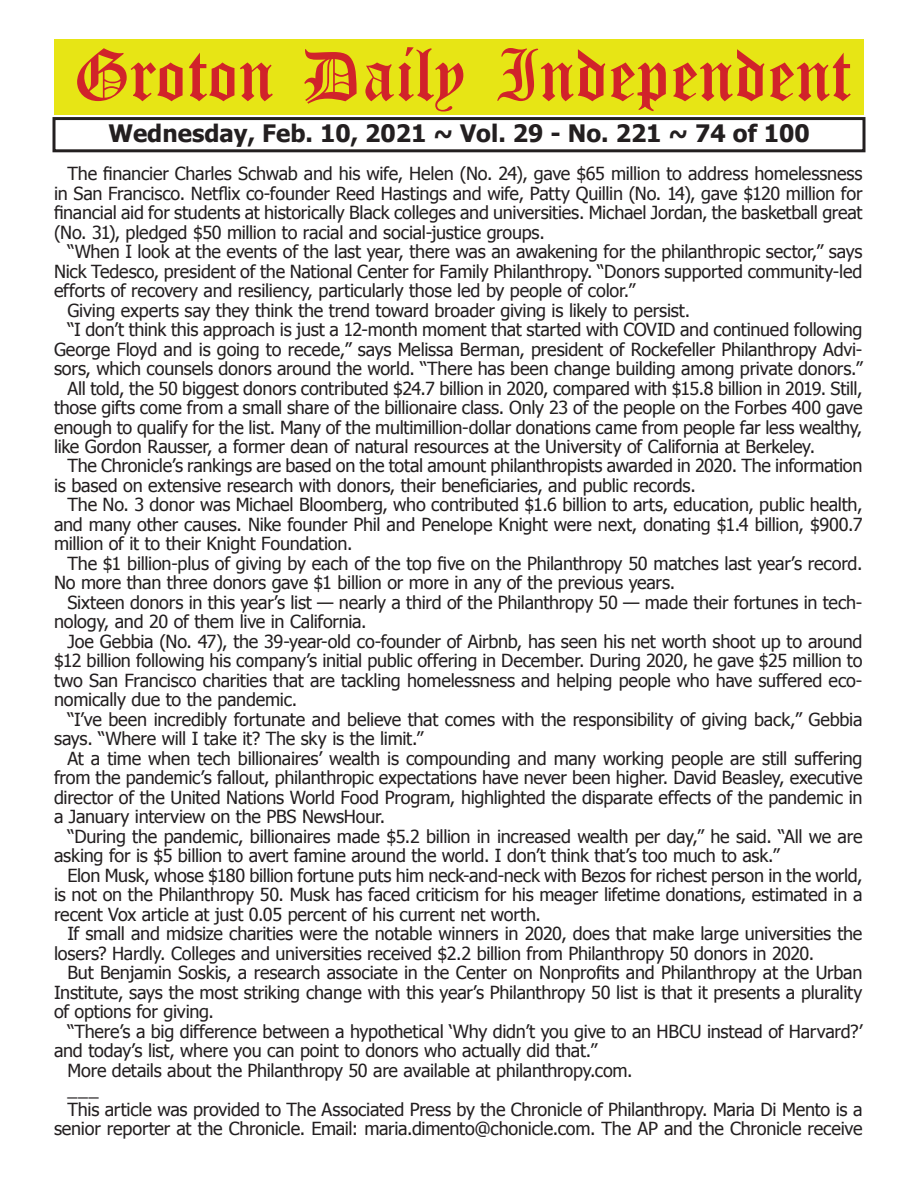
<style>
.page{position:relative;width:918px;height:1188px;background:#fff}
.page>*{position:absolute;margin:0;border:0;box-sizing:border-box;transform-origin:0 0}
.t1{font:54px "Old English Five";color:#d1232a}
.t2{font:700 24px "Tahoma";color:#231f20}
.t3{font:18px/19.5px "Tahoma";letter-spacing:-.015em;color:#231f20;text-align:justify}
</style>
<div class="page">
<div style="left:52px;top:117px;width:814px;height:35px;border:3px solid #231f20"></div>
<div style="left:54px;top:40px;width:810px;height:75px;background:#e7e515"></div>
<h1 class="t1" style="left:73px;top:50px;width:779px">Groton Daily Independent</h1>
<h2 class="t2" style="left:108px;top:116px;width:703px">Wednesday, Feb. 10, 2021 ~ Vol. 29 - No. 221 ~ 74 of 100</h2>
<p class="t3" style="left:54px;top:163px;width:810px;text-indent:14px">The financier Charles Schwab and his wife, Helen (No. 24), gave $65 million to address homelessness in San Francisco. Netflix co-founder Reed Hastings and wife, Patty Quillin (No. 14), gave $120 million for financial aid for students at historically Black colleges and universities. Michael Jordan, the basketball great (No. 31), pledged $50 million to racial and social-justice groups.</p>
<p class="t3" style="left:68px;top:241px;width:797px">“When I look at the events of the last year, there was an awakening for the philanthropic sector,” says</p>
<p class="t3" style="left:54px;top:260px;width:810px">Nick Tedesco, president of the National Center for Family Philanthropy. “Donors supported community-led</p>
<p class="t3" style="left:54px;top:280px;width:583px">efforts of recovery and resiliency, particularly those led by people of color.”</p>
<p class="t3" style="left:68px;top:299px;width:624px">Giving experts say they think the trend toward broader giving is likely to persist.</p>
<p class="t3" style="left:68px;top:319px;width:797px">“I don’t think this approach is just a 12-month moment that started with COVID and continued following</p>
<p class="t3" style="left:54px;top:338px;width:810px">George Floyd and is going to recede,” says Melissa Berman, president of Rockefeller Philanthropy Advi-</p>
<p class="t3" style="left:54px;top:358px;width:810px">sors, which counsels donors around the world. “There has been change building among private donors.”</p>
<p class="t3" style="left:68px;top:377px;width:797px">All told, the 50 biggest donors contributed $24.7 billion in 2020, compared with $15.8 billion in 2019. Still,</p>
<p class="t3" style="left:54px;top:397px;width:810px">those gifts come from a small share of the billionaire class. Only 23 of the people on the Forbes 400 gave</p>
<p class="t3" style="left:54px;top:416px;width:810px">enough to qualify for the list. Many of the multimillion-dollar donations came from people far less wealthy,</p>
<p class="t3" style="left:54px;top:436px;width:763px">like Gordon Rausser, a former dean of natural resources at the University of California at Berkeley.</p>
<p class="t3" style="left:68px;top:455px;width:797px">The Chronicle’s rankings are based on the total amount philanthropists awarded in 2020. The information</p>
<p class="t3" style="left:54px;top:475px;width:643px">is based on extensive research with donors, their beneficiaries, and public records.</p>
<p class="t3" style="left:68px;top:494px;width:797px">The No. 3 donor was Michael Bloomberg, who contributed $1.6 billion to arts, education, public health,</p>
<p class="t3" style="left:54px;top:514px;width:810px">and many other causes. Nike founder Phil and Penelope Knight were next, donating $1.4 billion, $900.7</p>
<p class="t3" style="left:54px;top:533px;width:300px">million of it to their Knight Foundation.</p>
<p class="t3" style="left:68px;top:553px;width:796px">The $1 billion-plus of giving by each of the top five on the Philanthropy 50 matches last year’s record.</p>
<p class="t3" style="left:54px;top:572px;width:623px">No more than three donors gave $1 billion or more in any of the previous years.</p>
<p class="t3" style="left:68px;top:592px;width:796px">Sixteen donors in this year’s list — nearly a third of the Philanthropy 50 — made their fortunes in tech-</p>
<p class="t3" style="left:54px;top:611px;width:314px">nology, and 20 of them live in California.</p>
<p class="t3" style="left:68px;top:631px;width:796px">Joe Gebbia (No. 47), the 39-year-old co-founder of Airbnb, has seen his net worth shoot up to around</p>
<p class="t3" style="left:54px;top:650px;width:810px">$12 billion following his company’s initial public offering in December. During 2020, he gave $25 million to</p>
<p class="t3" style="left:54px;top:670px;width:810px">two San Francisco charities that are tackling homelessness and helping people who have suffered eco-</p>
<p class="t3" style="left:54px;top:689px;width:245px">nomically due to the pandemic.</p>
<p class="t3" style="left:68px;top:709px;width:796px">“I’ve been incredibly fortunate and believe that comes with the responsibility of giving back,” Gebbia</p>
<p class="t3" style="left:54px;top:728px;width:371px">says. “Where will I take it? The sky is the limit.”</p>
<p class="t3" style="left:68px;top:748px;width:797px">At a time when tech billionaires’ wealth is compounding and many working people are still suffering</p>
<p class="t3" style="left:54px;top:767px;width:810px">from the pandemic’s fallout, philanthropic expectations have never been higher. David Beasley, executive</p>
<p class="t3" style="left:54px;top:787px;width:810px">director of the United Nations World Food Program, highlighted the disparate effects of the pandemic in</p>
<p class="t3" style="left:54px;top:806px;width:333px">a January interview on the PBS NewsHour.</p>
<p class="t3" style="left:68px;top:826px;width:796px">“During the pandemic, billionaires made $5.2 billion in increased wealth per day,” he said. “All we are</p>
<p class="t3" style="left:54px;top:845px;width:727px">asking for is $5 billion to avert famine around the world. I don’t think that’s too much to ask.”</p>
<p class="t3" style="left:68px;top:865px;width:797px">Elon Musk, whose $180 billion fortune puts him neck-and-neck with Bezos for richest person in the world,</p>
<p class="t3" style="left:54px;top:884px;width:810px">is not on the Philanthropy 50. Musk has faced criticism for his meager lifetime donations, estimated in a</p>
<p class="t3" style="left:54px;top:904px;width:488px">recent Vox article at just 0.05 percent of his current net worth.</p>
<p class="t3" style="left:68px;top:923px;width:796px">If small and midsize charities were the notable winners in 2020, does that make large universities the</p>
<p class="t3" style="left:54px;top:943px;width:762px">losers? Hardly. Colleges and universities received $2.2 billion from Philanthropy 50 donors in 2020.</p>
<p class="t3" style="left:68px;top:962px;width:796px">But Benjamin Soskis, a research associate in the Center on Nonprofits and Philanthropy at the Urban</p>
<p class="t3" style="left:54px;top:982px;width:810px">Institute, says the most striking change with this year’s Philanthropy 50 list is that it presents a plurality</p>
<p class="t3" style="left:54px;top:1001px;width:162px">of options for giving.</p>
<p class="t3" style="left:68px;top:1021px;width:797px">“There’s a big difference between a hypothetical ‘Why didn’t you give to an HBCU instead of Harvard?’</p>
<p class="t3" style="left:54px;top:1040px;width:545px">and today’s list, where you can point to donors who actually did that.”</p>
<p class="t3" style="left:68px;top:1060px;width:567px">More details about the Philanthropy 50 are available at philanthropy.com.</p>
<p class="t3" style="left:68px;top:1079px;width:33px">___</p>
<p class="t3" style="left:68px;top:1099px;width:796px">This article was provided to The Associated Press by the Chronicle of Philanthropy. Maria Di Mento is a</p>
<p class="t3" style="left:54px;top:1118px;width:810px">senior reporter at the Chronicle. Email: maria.dimento@chonicle.com. The AP and the Chronicle receive</p>
</div>
